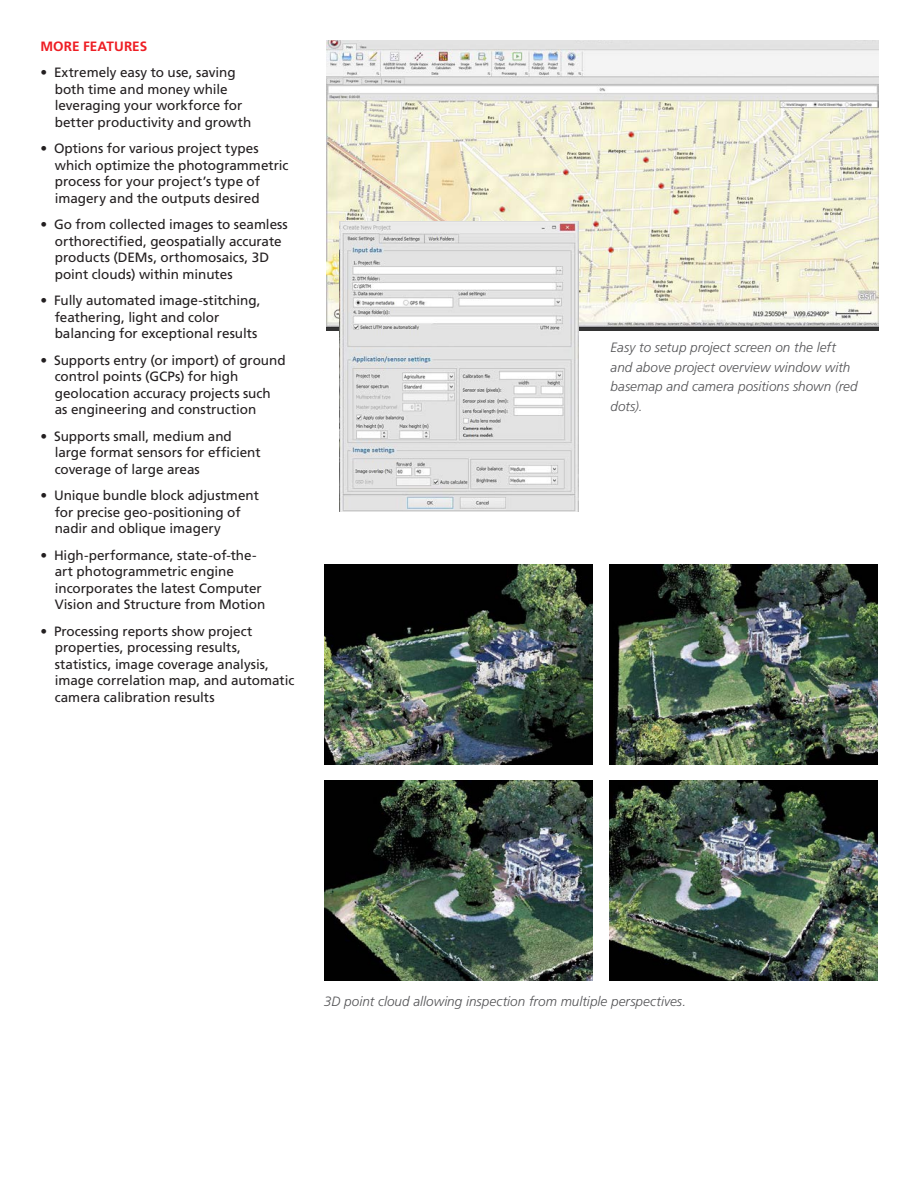
<style>
.page{position:relative;width:918px;height:1188px;background:#fff}
.page>*{position:absolute;margin:0;border:0;box-sizing:border-box;transform-origin:0 0}
.t1{font:13.5px/16.5px "Frutiger LT Std";letter-spacing:-.005em;color:#231f20}
.Photo_Caption__9pt_1{font:italic 300 13.5px/19.5px "Frutiger LT Std";color:#535355}
.Paragraph_Heading__1{font:700 13.5px "Frutiger LT Std";letter-spacing:.005em;color:#ee1d23}
.s1{font-weight:300;font-stretch:condensed}
</style>
<div class="page">
<img style="left:326px;top:40px;width:553px;height:290px">
<img style="left:339px;top:222px;width:240px;height:290px">
<img style="left:609px;top:780px;width:269px;height:200px">
<img style="left:609px;top:564px;width:269px;height:200px">
<img style="left:324px;top:564px;width:268px;height:200px">
<img style="left:324px;top:780px;width:268px;height:200px">
<p class="Paragraph_Heading__1" style="left:41px;top:38px;width:108px">MORE FEATURES</p>
<p class="t1" style="left:55px;top:64px;width:198px;text-indent:-14px"><span class="s1">•</span> Extremely easy to use, saving both time and money while leveraging your workforce for better productivity and growth</p>
<p class="t1" style="left:55px;top:140px;width:235px;text-indent:-14px"><span class="s1">•</span> Options for various project types which optimize the photogrammetric process for your project’s type of imagery and the outputs desired</p>
<p class="t1" style="left:55px;top:216px;width:235px;text-indent:-14px"><span class="s1">•</span> Go from collected images to seamless orthorectified, geospatially accurate products (DEMs, orthomosaics, 3D point clouds) within minutes</p>
<p class="t1" style="left:55px;top:292px;width:207px;text-indent:-14px"><span class="s1">•</span> Fully automated image-stitching, feathering, light and color balancing for exceptional results</p>
<p class="t1" style="left:55px;top:352px;width:232px;text-indent:-14px"><span class="s1">•</span> Supports entry (or import) of ground control points (GCPs) for high geolocation accuracy projects such as engineering and construction</p>
<p class="t1" style="left:55px;top:428px;width:207px;text-indent:-14px"><span class="s1">•</span> Supports small, medium and large format sensors for efficient coverage of large areas</p>
<p class="t1" style="left:55px;top:487px;width:206px;text-indent:-14px"><span class="s1">•</span> Unique bundle block adjustment for precise geo-positioning of nadir and oblique imagery</p>
<p class="t1" style="left:55px;top:547px;width:212px;text-indent:-14px"><span class="s1">•</span> High-performance, state-of-the&shy;art photogrammetric engine incorporates the latest Computer Vision and Structure from Motion</p>
<p class="t1" style="left:55px;top:623px;width:241px;text-indent:-14px"><span class="s1">•</span> Processing reports show project properties, processing results, statistics, image coverage analysis, image correlation map, and automatic camera calibration results</p>
<p class="Photo_Caption__9pt_1" style="left:611px;top:338px;width:249px">Easy to setup project screen on the left and above project overview window with basemap and camera positions shown (red dots).</p>
<p class="Photo_Caption__9pt_1" style="left:324px;top:992px;width:364px">3D point cloud allowing inspection from multiple perspectives.</p>
</div>
